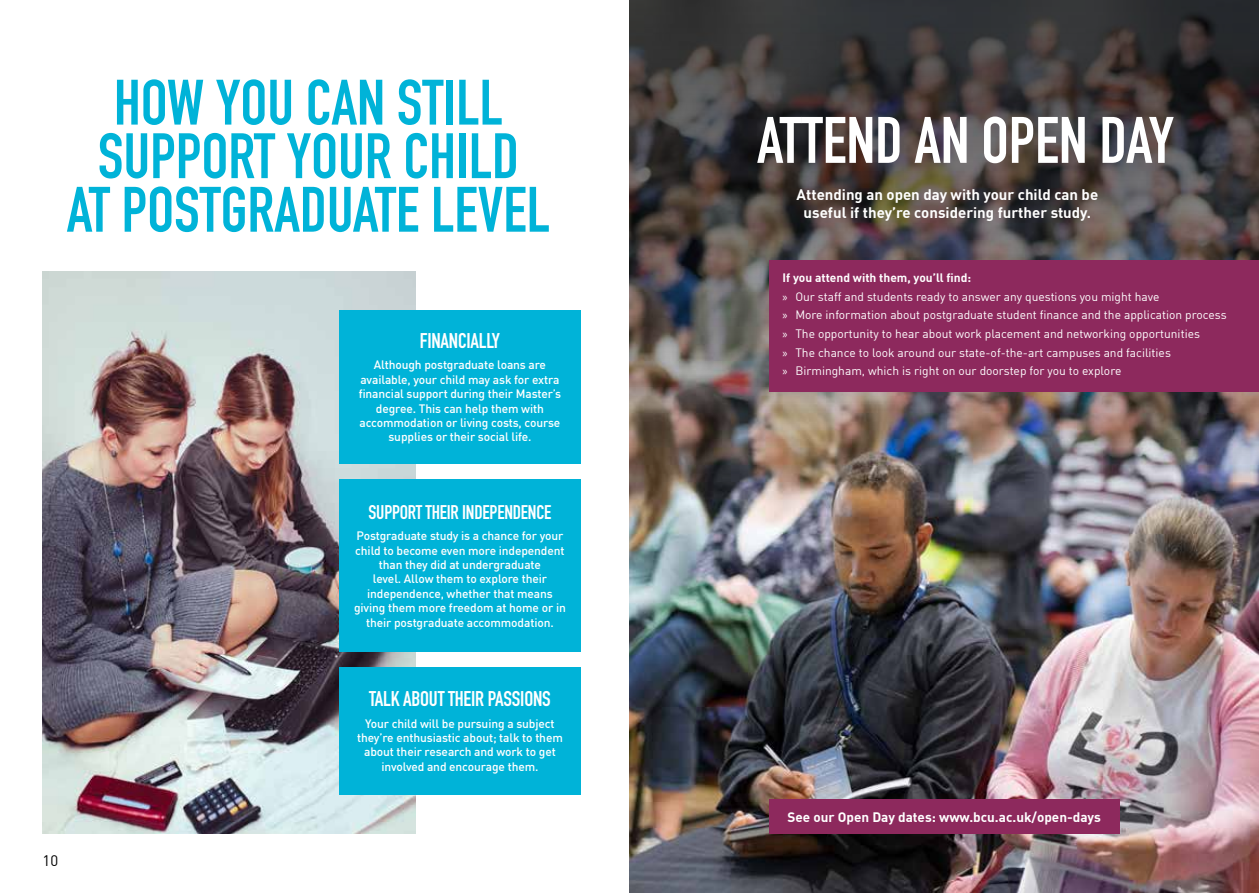
<style>
.page{position:relative;width:1259px;height:893px;background:#fff}
.page>*{position:absolute;margin:0;border:0;box-sizing:border-box;transform-origin:0 0}
.t1{font:700 64.5px "DIN Condensed";color:#fff}
.t2{font:700 63px/53.6px "DIN Condensed";color:#00b3d8;text-align:center}
.t3{font:700 21px "DIN Condensed";letter-spacing:-.01em;color:#fff}
.t4{font:700 19.5px "DIN Condensed";letter-spacing:-.01em;color:#fff}
.t5{font:700 15px/18px "DIN Offc";color:#fff;text-align:center}
.t6{font:15px "DIN Offc";color:#000}
.t7{font:700 13.5px "DIN Offc";color:#fff}
.t8{font:500 12px/14.4px "DIN Offc";letter-spacing:-.01em;color:#fff;text-align:center}
.t9{font:12px/18.6px "DIN Offc";color:#fff}
.s1{font-weight:700}
.s2{font-family:"Myriad Pro"}
</style>
<div class="page">
<img style="left:43px;top:272px;width:372px;height:561px">
<div style="left:339px;top:310px;width:241px;height:154px;background:#00b3d8"></div>
<div style="left:339px;top:480px;width:241px;height:172px;background:#00b3d8"></div>
<div style="left:339px;top:667px;width:241px;height:128px;background:#00b3d8"></div>
<img style="left:629px;top:502px;width:630px;height:391px">
<img style="left:629px;top:0;width:630px;height:502px">
<div style="left:770px;top:260px;width:489px;height:131px;background:#8d295d"></div>
<div style="left:769px;top:799px;width:350px;height:34px;background:#8d295d"></div>
<h2 class="t2" style="left:67px;top:75px;width:485px">HOW YOU CAN STILL<br>SUPPORT YOUR CHILD<br>AT POSTGRADUATE LEVEL</h2>
<p class="t6" style="left:43px;top:851px;width:17px">10</p>
<h3 class="t3" style="left:420px;top:326px;width:82px">FINANCIALLY</h3>
<p class="t8" style="left:359px;top:357px;width:204px">Although postgraduate loans are available, your child may ask for extra financial support during their Master’s degree. This can help them with accommodation or living costs, course supplies or their social life.</p>
<h3 class="t4" style="left:368px;top:499px;width:184px">SUPPORT THEIR INDEPENDENCE</h3>
<p class="t8" style="left:354px;top:528px;width:213px">Postgraduate study is a chance for your child to become even more independent than they did at undergraduate<br>level. Allow them to explore their independence, whether that means giving them more freedom at home or in their postgraduate accommodation.</p>
<h3 class="t3" style="left:369px;top:684px;width:183px">TALK ABOUT THEIR PASSIONS</h3>
<p class="t8" style="left:357px;top:716px;width:207px">Your child will be pursuing a subject they’re enthusiastic about; talk to them about their research and work to get involved and encourage them.</p>
<h1 class="t1" style="left:757px;top:97px;width:418px">ATTEND AN OPEN DAY</h1>
<p class="t5" style="left:796px;top:184px;width:303px">Attending an open day with your child can be useful if they’re considering further study.</p>
<p class="t9" style="left:782px;top:268px;width:445px"><span class="s1">If you attend with them, you’ll find:<br></span><span class="s2">»</span> Our staff and students ready to answer any questions you might have<br><span class="s2">»</span> More information about postgraduate student finance and the application process <span class="s2">»</span> The opportunity to hear about work placement and networking opportunities<br><span class="s2">»</span> The chance to look around our state-of-the-art campuses and facilities<br><span class="s2">»</span> Birmingham, which is right on our doorstep for you to explore</p>
<p class="t7" style="left:787px;top:808px;width:315px">See our Open Day dates: www.bcu.ac.uk/open-days</p>
</div>
